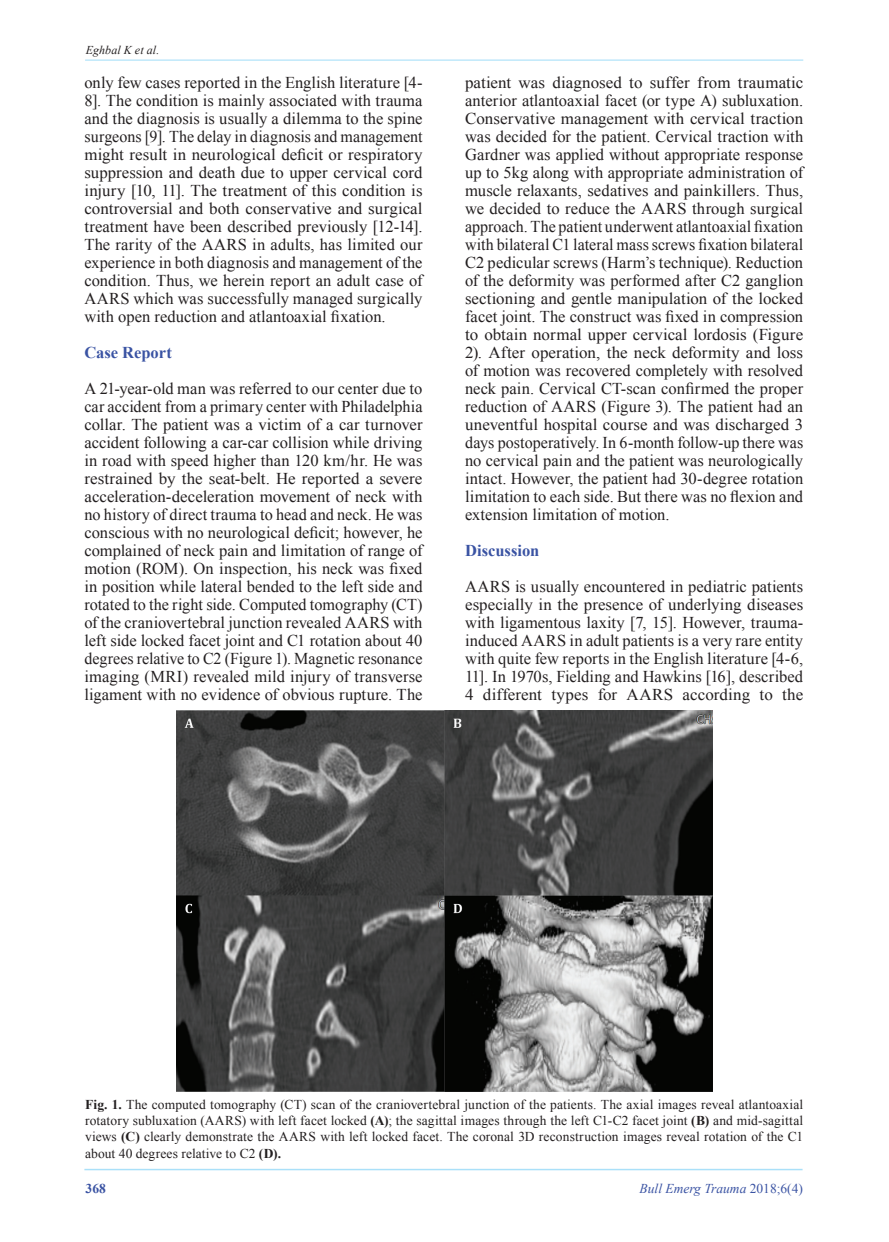
<style>
.page{position:relative;width:889px;height:1242px;background:#fff}
.page>*{position:absolute;margin:0;border:0;box-sizing:border-box;transform-origin:0 0}
.t1{font:16.5px/18px "Times New Roman";color:#231f20;text-align:justify}
.t2{font:700 16.5px "Times New Roman";color:#3a53a3}
.t3{font:13.5px/16.2px "Times New Roman";letter-spacing:.005em;color:#231f20;text-align:justify}
.t4{font:italic 13.5px "Times New Roman";color:#3a53a3}
.t5{font:700 13.5px "Times New Roman";color:#3a53a3}
.t6{font:italic 12px "Times New Roman";letter-spacing:.01em;color:#231f20}
.s1{font-weight:700}
.s2{font-style:normal}
</style>
<div class="page">
<hr style="left:85px;top:60px;width:718px;height:1px;background:#aae0f9">
<hr style="left:84px;top:1168px;width:718px;height:2px;background:#aae0f9">
<img style="left:176px;top:711px;width:536px;height:381px">
<p class="t6" style="left:86px;top:42px;width:75px">Eghbal K et al.</p>
<p class="t1" style="left:84px;top:73px;width:340px">only few cases reported in the English literature [4- 8]. The condition is mainly associated with trauma and the diagnosis is usually a dilemma to the spine surgeons [9]. The delay in diagnosis and management might result in neurological deficit or respiratory suppression and death due to upper cervical cord injury [10, 11]. The treatment of this condition is controversial and both conservative and surgical treatment have been described previously [12-14].<br>The rarity of the AARS in adults, has limited our experience in both diagnosis and management of the condition. Thus, we herein report an adult case of AARS which was successfully managed surgically with open reduction and atlantoaxial fixation.</p>
<p class="t2" style="left:84px;top:341px;width:89px">Case Report</p>
<p class="t1" style="left:84px;top:379px;width:340px">A 21-year-old man was referred to our center due to car accident from a primary center with Philadelphia collar. The patient was a victim of a car turnover accident following a car-car collision while driving in road with speed higher than 120 km/hr. He was restrained by the seat-belt. He reported a severe acceleration-deceleration movement of neck with no history of direct trauma to head and neck. He was conscious with no neurological deficit; however, he complained of neck pain and limitation of range of motion (ROM). On inspection, his neck was fixed in position while lateral bended to the left side and rotated to the right side. Computed tomography (CT) of the craniovertebral junction revealed AARS with left side locked facet joint and C1 rotation about 40 degrees relative to C2 (Figure 1). Magnetic resonance imaging (MRI) revealed mild injury of transverse ligament with no evidence of obvious rupture. The</p>
<p class="t1" style="left:465px;top:73px;width:340px">patient was diagnosed to suffer from traumatic anterior atlantoaxial facet (or type A) subluxation.<br>Conservative management with cervical traction was decided for the patient. Cervical traction with Gardner was applied without appropriate response up to 5kg along with appropriate administration of muscle relaxants, sedatives and painkillers. Thus, we decided to reduce the AARS through surgical approach. The patient underwent atlantoaxial fixation with bilateral C1 lateral mass screws fixation bilateral C2 pedicular screws (Harm’s technique). Reduction of the deformity was performed after C2 ganglion sectioning and gentle manipulation of the locked facet joint. The construct was fixed in compression to obtain normal upper cervical lordosis (Figure 2). After operation, the neck deformity and loss of motion was recovered completely with resolved neck pain. Cervical CT-scan confirmed the proper reduction of AARS (Figure 3). The patient had an uneventful hospital course and was discharged 3 days postoperatively. In 6-month follow-up there was no cervical pain and the patient was neurologically intact. However, the patient had 30-degree rotation limitation to each side. But there was no flexion and extension limitation of motion.</p>
<p class="t2" style="left:465px;top:539px;width:76px">Discussion</p>
<p class="t1" style="left:465px;top:577px;width:340px">AARS is usually encountered in pediatric patients especially in the presence of underlying diseases with ligamentous laxity [7, 15]. However, trauma&shy;induced AARS in adult patients is a very rare entity with quite few reports in the English literature [4-6, 11]. In 1970s, Fielding and Hawkins [16], described 4 different types for AARS according to the</p>
<p class="t3" style="left:85px;top:1096px;width:719px"><span class="s1">Fig. 1.</span> The computed tomography (CT) scan of the craniovertebral junction of the patients. The axial images reveal atlantoaxial rotatory subluxation (AARS) with left facet locked <span class="s1">(A)</span>; the sagittal images through the left C1-C2 facet joint <span class="s1">(B)</span> and mid-sagittal views <span class="s1">(C)</span> clearly demonstrate the AARS with left locked facet. The coronal 3D reconstruction images reveal rotation of the C1 about 40 degrees relative to C2 <span class="s1">(D).</span></p>
<p class="t5" style="left:86px;top:1178px;width:22px">368</p>
<p class="t4" style="left:639px;top:1179px;width:165px">Bull Emerg Trauma <span class="s2">2018;6(4)</span></p>
</div>
